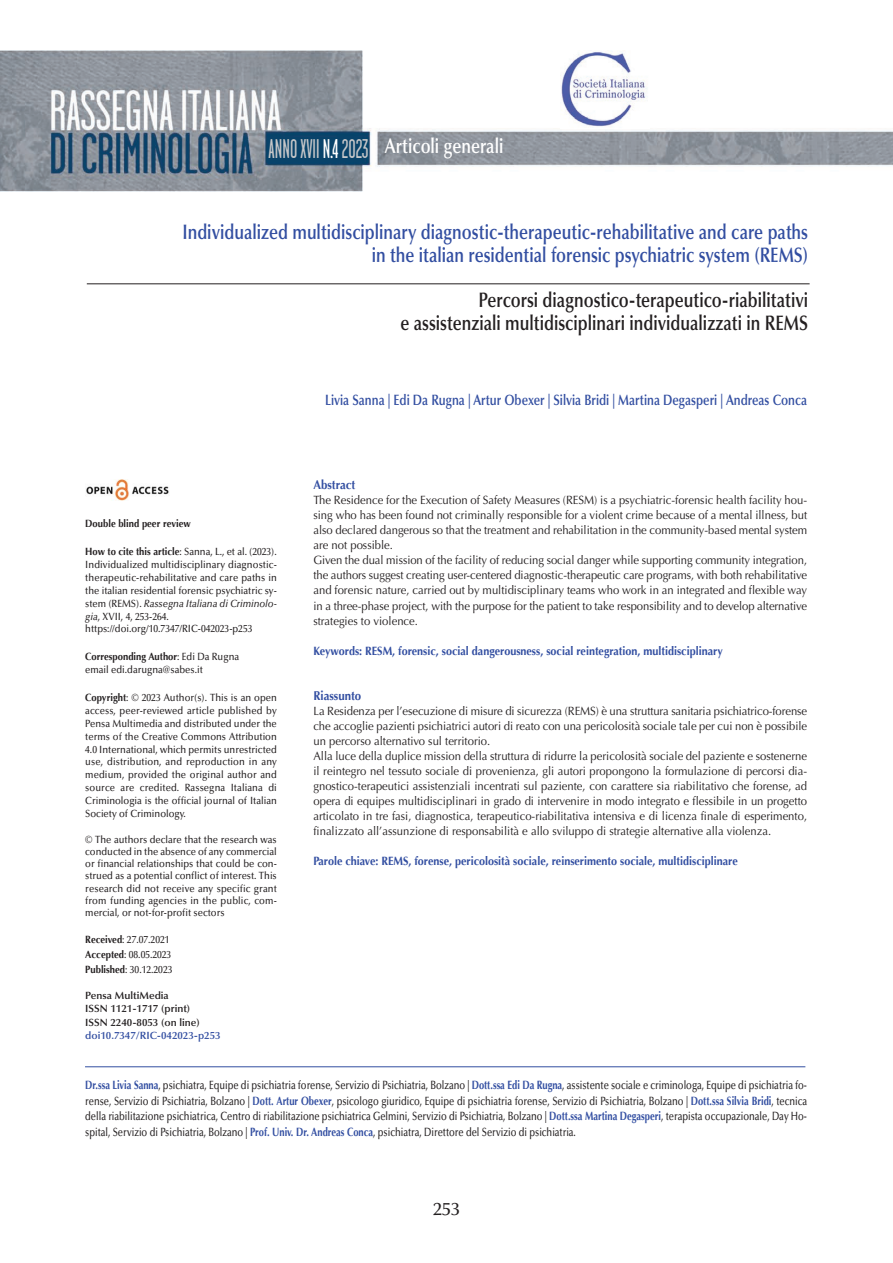
<style>
.page{position:relative;width:893px;height:1263px;background:#fff}
.page>*{position:absolute;margin:0;border:0;box-sizing:border-box;transform-origin:0 0}
.t1{font:27px "Garage Gothic";color:#c5c6c8;scale:.9 1}
.t2{font:600 21px/23px "Optima";color:#324ea1;text-align:right;scale:.8 1}
.t3{font:600 21px/23px "Optima";color:#231f20;text-align:right;scale:.8 1}
.t4{font:600 21px "Optima";color:#fff;scale:.8 1}
.t5{font:500 18px "Optima";color:#231f20}
.t6{font:600 15px "Optima";color:#324ea1;scale:.8 1}
.t7{font:700 12.75px "Optima";color:#324ea1;scale:.9 1}
.t8{font:12px/15px "Optima";color:#231f20;scale:.94 1}
.t9{font:500 12px/15.8px "Optima";color:#231f20;text-align:justify;scale:.78 1}
.t10{font:700 12px "Optima";color:#324ea1;scale:.9 1}
.t11{font:500 10.5px/12.9px "Optima";color:#231f20;scale:.9 1}
.t12{font:600 10.5px/13.5px "Optima";color:#231f20}
.t13{font:600 10.5px "Optima";color:#324ea1}
.t14{font:700 10.5px "Optima";color:#231f20;scale:.9 1}
.s1{color:#fff}
.s2{font-weight:700}
.s3{font-style:italic}
.s4{font-weight:700;color:#324ea1}
</style>
<div class="page">
<hr style="left:87px;top:284px;width:723px;height:1px;background:#231f20">
<img style="left:0;top:50px;width:893px;height:141px">
<img style="left:86px;top:479px;width:83px;height:22px">
<img style="left:560px;top:50px;width:89px;height:79px">
<hr style="left:85px;top:1066px;width:720px;height:1px;background:#324ea1">
<h1 class="t1" style="left:269px;top:140px;width:113px">ANNO XVII <span class="s1">N.4</span>2023</h1>
<h2 class="t4" style="left:385px;top:137px;width:150px">Articoli generali</h2>
<h2 class="t2" style="left:182px;top:222px;width:784px">Individualized multidisciplinary diagnostic-therapeutic-rehabilitative and care paths in the italian residential forensic psychiatric system (REMS)</h2>
<h2 class="t3" style="left:400px;top:291px;width:511px">Percorsi diagnostico-terapeutico-riabilitativi<br>e assistenziali multidisciplinari individualizzati in REMS</h2>
<p class="t14" style="left:85px;top:517px;width:119px">Double blind peer review</p>
<p class="t11" style="left:85px;top:546px;width:214px"><span class="s2">How to cite this article</span>: Sanna, L., et al. (2023).<br>Individualized multidisciplinary diagnostic&shy;therapeutic-rehabilitative and care paths in the italian residential forensic psychiatric sy&shy;stem (REMS). <span class="s3">Rassegna Italiana di Criminolo&shy;gia</span>, XVII, 4, 253-264. https://doi.org/10.7347/RIC-042023-p253</p>
<p class="t11" style="left:85px;top:651px;width:172px"><span class="s2">Corresponding Author</span>: Edi Da Rugna email edi.darugna@sabes.it</p>
<p class="t11" style="left:85px;top:692px;width:214px;text-align:justify"><span class="s2">Copyright</span>: © 2023 Author(s). This is an open access, peer-reviewed article published by Pensa Multimedia and distributed under the terms of the Creative Commons Attribution 4.0 International, which permits unrestricted use, distribution, and reproduction in any medium, provided the original author and source are credited. Rassegna Italiana di Criminologia is the official journal of Italian Society of Criminology.</p>
<p class="t11" style="left:85px;top:834px;width:214px;line-height:12.3px;text-align:justify">© The authors declare that the research was conducted in the absence of any commercial or financial relationships that could be con&shy;strued as a potential conflict of interest. This research did not receive any specific grant from funding agencies in the public, com&shy;mercial, or not-for-profit sectors</p>
<p class="t11" style="left:85px;top:933px;width:98px;line-height:15px"><span class="s2">Received</span>: 27.07.2021<br><span class="s2">Accepted</span>: 08.05.2023<br><span class="s2">Published</span>: 30.12.2023</p>
<p class="t12" style="left:85px;top:990px;width:116px">Pensa MultiMedia<br>ISSN 1121-1717 (print)<br>ISSN 2240-8053 (on line)</p>
<p class="t13" style="left:85px;top:1031px;width:137px">doi10.7347/RIC-042023-p253</p>
<p class="t6" style="left:325px;top:394px;width:604px">Livia Sanna | Edi Da Rugna | Artur Obexer | Silvia Bridi | Martina Degasperi | Andreas Conca</p>
<p class="t7" style="left:313px;top:478px;width:48px">Abstract</p>
<p class="t8" style="left:313px;top:494px;width:527px">The Residence for the Execution of Safety Measures (RESM) is a psychiatric-forensic health facility hou&shy;sing who has been found not criminally responsible for a violent crime because of a mental illness, but also declared dangerous so that the treatment and rehabilitation in the community-based mental system are not possible.<br>Given the dual mission of the facility of reducing social danger while supporting community integration, the authors suggest creating user-centered diagnostic-therapeutic care programs, with both rehabilitative and forensic nature, carried out by multidisciplinary teams who work in an integrated and flexible way in a three-phase project, with the purpose for the patient to take responsibility and to develop alternative strategies to violence.</p>
<p class="t10" style="left:313px;top:643px;width:456px">Keywords: RESM, forensic, social dangerousness, social reintegration, multidisciplinary</p>
<p class="t7" style="left:313px;top:688px;width:55px">Riassunto</p>
<p class="t8" style="left:313px;top:704px;width:527px">La Residenza per l’esecuzione di misure di sicurezza (REMS) è una struttura sanitaria psichiatrico-forense che accoglie pazienti psichiatrici autori di reato con una pericolosità sociale tale per cui non è possibile un percorso alternativo sul territorio.<br>Alla luce della duplice mission della struttura di ridurre la pericolosità sociale del paziente e sostenerne il reintegro nel tessuto sociale di provenienza, gli autori propongono la formulazione di percorsi dia&shy;gnostico-terapeutici assistenziali incentrati sul paziente, con carattere sia riabilitativo che forense, ad opera di equipes multidisciplinari in grado di intervenire in modo integrato e flessibile in un progetto articolato in tre fasi, diagnostica, terapeutico-riabilitativa intensiva e di licenza finale di esperimento, finalizzato all’assunzione di responsabilità e allo sviluppo di strategie alternative alla violenza.</p>
<p class="t10" style="left:313px;top:853px;width:473px">Parole chiave: REMS, forense, pericolosità sociale, reinserimento sociale, multidisciplinare</p>
<p class="t9" style="left:85px;top:1078px;width:927px"><span class="s4">Dr.ssa Livia Sanna</span>, psichiatra, Equipe di psichiatria forense, Servizio di Psichiatria, Bolzano | <span class="s4">Dott.ssa Edi Da Rugna</span>, assistente sociale e criminologa, Equipe di psichiatria fo&shy;rense, Servizio di Psichiatria, Bolzano | <span class="s4">Dott. Artur Obexer</span>, psicologo giuridico, Equipe di psichiatria forense, Servizio di Psichiatria, Bolzano | <span class="s4">Dott.ssa Silvia Bridi</span>, tecnica della riabilitazione psichiatrica, Centro di riabilitazione psichiatrica Gelmini, Servizio di Psichiatria, Bolzano | <span class="s4">Dott.ssa Martina Degasperi</span>, terapista occupazionale, Day Ho&shy;spital, Servizio di Psichiatria, Bolzano | <span class="s4">Prof. Univ. Dr. Andreas Conca</span>, psichiatra, Direttore del Servizio di psichiatria.</p>
<h3 class="t5" style="left:433px;top:1201px;width:28px">253</h3>
</div>
